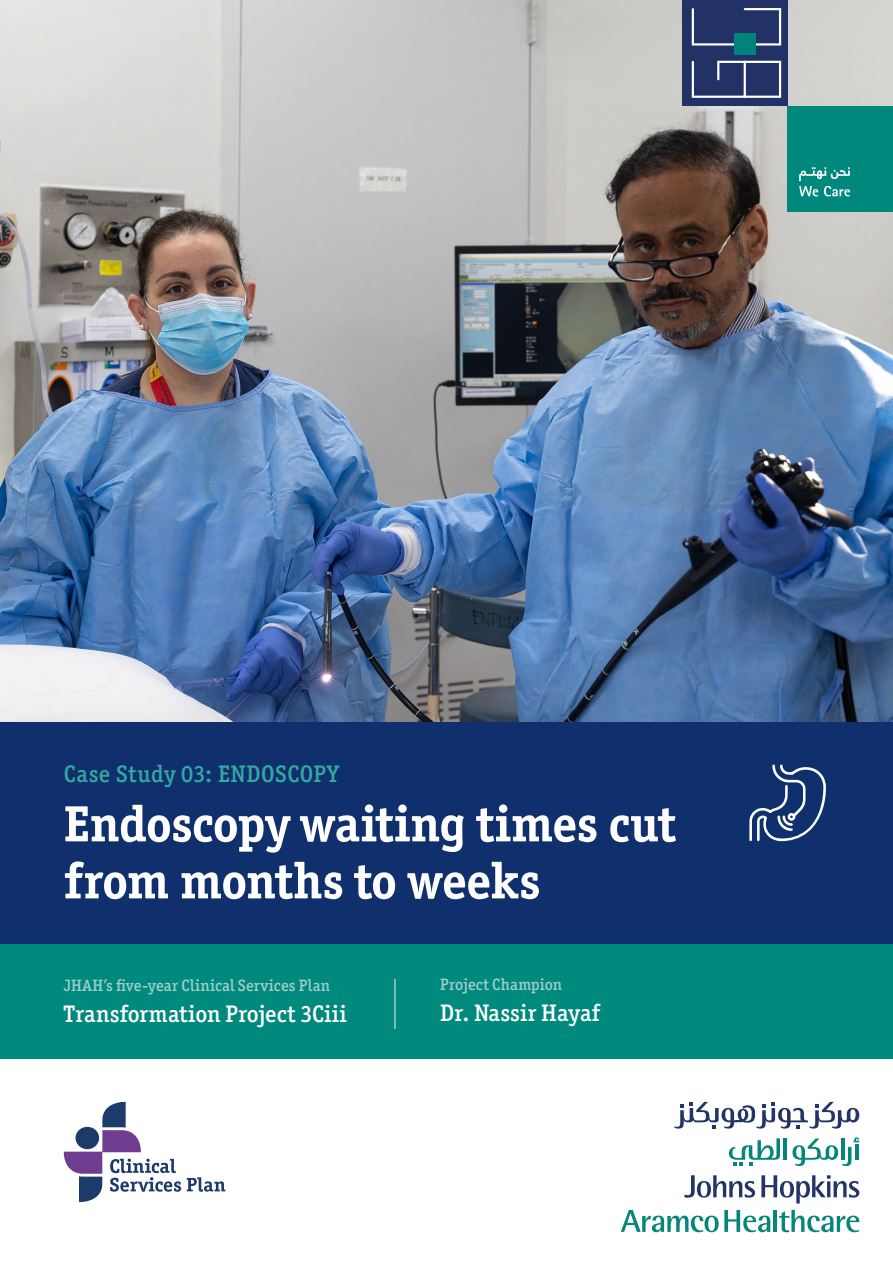
<style>
.page{position:relative;width:893px;height:1263px;background:#fff}
.page>*{position:absolute;margin:0;border:0;box-sizing:border-box;transform-origin:0 0}
.t1{font:700 51px/57px "Officina Ser ITC Std";letter-spacing:-.01em;color:#fff}
.t2{font:500 24px "Officina Ser ITC Std";letter-spacing:.005em;color:#fff}
.t3{font:500 24px "Officina Ser ITC Std";letter-spacing:.02em;color:#34a9a2}
.t4{font:500 16.5px "Officina Ser ITC Std";letter-spacing:.015em;color:#9ecec9}
</style>
<div class="page">
<img style="left:0;top:0;width:893px;height:723px">
<hr style="left:783px;top:1138px;width:4px;height:22px;background:#058679">
<svg style="left:729px;top:1138px;width:51px;height:28px"></svg>
<svg style="left:792px;top:1137px;width:67px;height:29px"></svg>
<svg style="left:674px;top:1102px;width:185px;height:26px"></svg>
<svg style="left:685px;top:1175px;width:70px;height:22px"></svg>
<svg style="left:761px;top:1175px;width:98px;height:28px"></svg>
<svg style="left:621px;top:1210px;width:149px;height:22px"></svg>
<hr style="left:774px;top:1210px;width:3px;height:22px;background:#058679">
<svg style="left:779px;top:1210px;width:80px;height:22px"></svg>
<div style="left:682px;top:0;width:106px;height:106px;background:#223166"></div>
<svg style="left:691px;top:8px;width:91px;height:90px"></svg>
<div style="left:734px;top:34px;width:21px;height:21px;background:#00837b"></div>
<div style="left:788px;top:106px;width:105px;height:105px;background:#00887c"></div>
<svg style="left:799px;top:167px;width:51px;height:29px"></svg>
<svg style="left:64px;top:1102px;width:117px;height:100px"></svg>
<svg style="left:187px;top:1177px;width:38px;height:15px"></svg>
<div style="left:0;top:723px;width:893px;height:221px;background:#0f306d"></div>
<div style="left:0;top:944px;width:893px;height:115px;background:#00897d"></div>
<hr style="left:394px;top:979px;width:2px;height:50px;background:#9ecec9">
<svg style="left:749px;top:764px;width:77px;height:77px"></svg>
<h2 class="t3" style="left:64px;top:759px;width:277px">Case Study 03: ENDOSCOPY</h2>
<h1 class="t1" style="left:64px;top:795px;width:613px">Endoscopy waiting times cut from months to weeks</h1>
<p class="t4" style="left:64px;top:975px;width:268px">JHAH’s five-year Clinical Services Plan</p>
<h2 class="t2" style="left:64px;top:1000px;width:284px">Transformation Project 3Ciii</h2>
<p class="t4" style="left:440px;top:974px;width:123px">Project Champion</p>
<h2 class="t2" style="left:440px;top:999px;width:161px">Dr. Nassir Hayaf</h2>
</div>
